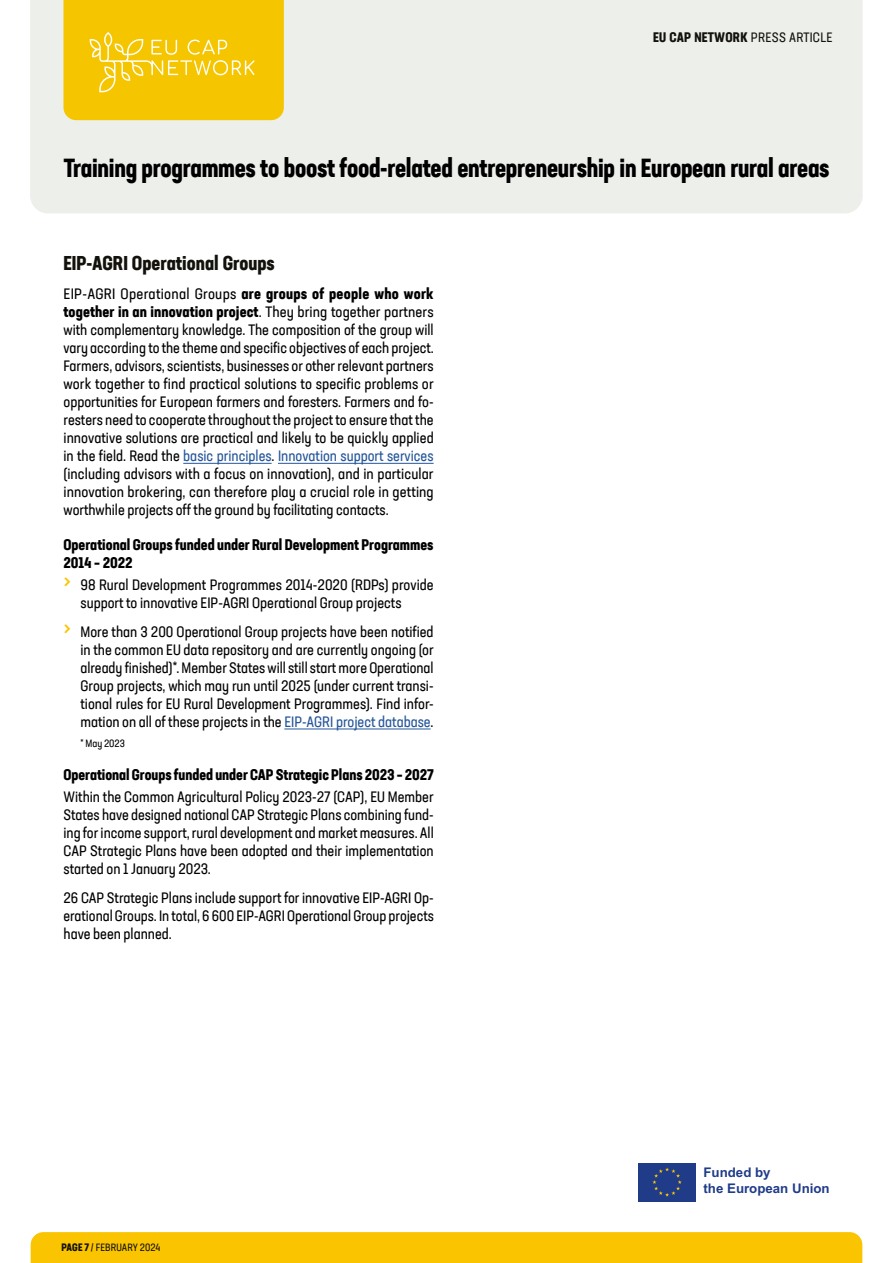
<style>
.page{position:relative;width:893px;height:1263px;background:#fff}
.page>*{position:absolute;margin:0;border:0;box-sizing:border-box;transform-origin:0 0}
.t1{font:700 condensed 25.5px "Neusa Next Std";letter-spacing:-.01em;color:#000;scale:.96 1}
.t2{font:700 condensed 19.5px "Neusa Next Std";color:#12110c}
.t3{font:condensed 15px/18px "Neusa Next Std";color:#000;text-align:justify}
.t4{font:700 condensed 15px/18px "Neusa Next Std";color:#000}
.t5{font:700 condensed 13.5px "Neusa Next Std";letter-spacing:.015em;color:#12110c}
.t6{font:700 13.35px/15.9px "Arial";color:#203c89}
.t7{font:condensed 10.5px "Neusa Next Std";letter-spacing:.005em;color:#12110c}
.t8{font:condensed 10.5px "Neusa Next Std";color:#000}
.s1{font-weight:400}
.s2{font-weight:700}
.s3{color:#255699}
.s4{font-size:22.5px;color:#fac400}
</style>
<div class="page">
<div style="left:31px;top:1232px;width:831px;height:31px;background:#fac400"></div>
<div style="left:30px;top:0;width:833px;height:213px;background:#edefeb"></div>
<svg style="left:63px;top:0;width:221px;height:120px;background:#f5c70c"></svg>
<svg style="left:638px;top:1201px;width:58px;height:1px"></svg>
<div style="left:638px;top:1163px;width:58px;height:38px;background:#203c89"></div>
<svg style="left:652px;top:1167px;width:30px;height:29px"></svg>
<hr style="left:183px;top:463px;width:89px;height:1px;background:#255699">
<hr style="left:278px;top:463px;width:156px;height:1px;background:#255699">
<hr style="left:284px;top:729px;width:147px;height:1px;background:#255699">
<p class="t5" style="left:653px;top:29px;width:181px">EU CAP NETWORK <span class="s1">PRESS ARTICLE</span></p>
<h1 class="t1" style="left:64px;top:151px;width:799px">Training programmes to boost food-related entrepreneurship in European rural areas</h1>
<h2 class="t2" style="left:64px;top:251px;width:213px">EIP-AGRI Operational Groups</h2>
<p class="t3" style="left:64px;top:285px;width:372px">EIP-AGRI Operational Groups <span class="s2">are groups of people who work together in an innovation project</span>. They bring together partners with complementary knowledge. The composition of the group will vary according to the theme and specific objectives of each project.<br>Farmers, advisors, scientists, businesses or other relevant partners work together to find practical solutions to specific problems or opportunities for European farmers and foresters. Farmers and fo&shy;resters need to cooperate throughout the project to ensure that the innovative solutions are practical and likely to be quickly applied in the field. Read the <span class="s3">basic principles</span>. <span class="s3">Innovation support services </span>(including advisors with a focus on innovation), and in particular innovation brokering, can therefore play a crucial role in getting worthwhile projects off the ground by facilitating contacts.</p>
<p class="t4" style="left:64px;top:535px;width:372px">Operational Groups funded under Rural Development Programmes<br>2014 – 2022</p>
<p class="t3" style="left:81px;top:576px;width:355px;text-indent:-17px"><span class="s4">&gt;</span> 98 Rural Development Programmes 2014-2020 (RDPs) provide support to innovative EIP-AGRI Operational Group projects</p>
<p class="t3" style="left:81px;top:622px;width:355px;text-indent:-17px"><span class="s4">&gt;</span> More than 3 200 Operational Group projects have been notified in the common EU data repository and are currently ongoing (or already finished)*. Member States will still start more Operational Group projects, which may run until 2025 (under current transi&shy;tional rules for EU Rural Development Programmes). Find infor&shy;mation on all of these projects in the <span class="s3">EIP-AGRI project database</span>.</p>
<p class="t8" style="left:81px;top:737px;width:46px">* May 2023</p>
<p class="t4" style="left:64px;top:765px;width:372px">Operational Groups funded under CAP Strategic Plans 2023 – 2027</p>
<p class="t3" style="left:64px;top:787px;width:372px">Within the Common Agricultural Policy 2023-27 (CAP), EU Member States have designed national CAP Strategic Plans combining fund&shy;ing for income support, rural development and market measures. All CAP Strategic Plans have been adopted and their implementation started on 1 January 2023.</p>
<p class="t3" style="left:64px;top:888px;width:372px">26 CAP Strategic Plans include support for innovative EIP-AGRI Op&shy;erational Groups. In total, 6 600 EIP-AGRI Operational Group projects have been planned.</p>
<p class="t7" style="left:62px;top:1241px;width:100px"><span class="s2">PAGE 7</span> / FEBRUARY 2024</p>
<p class="t6" style="left:703px;top:1165px;width:128px">Funded by<br>the European Union</p>
</div>
